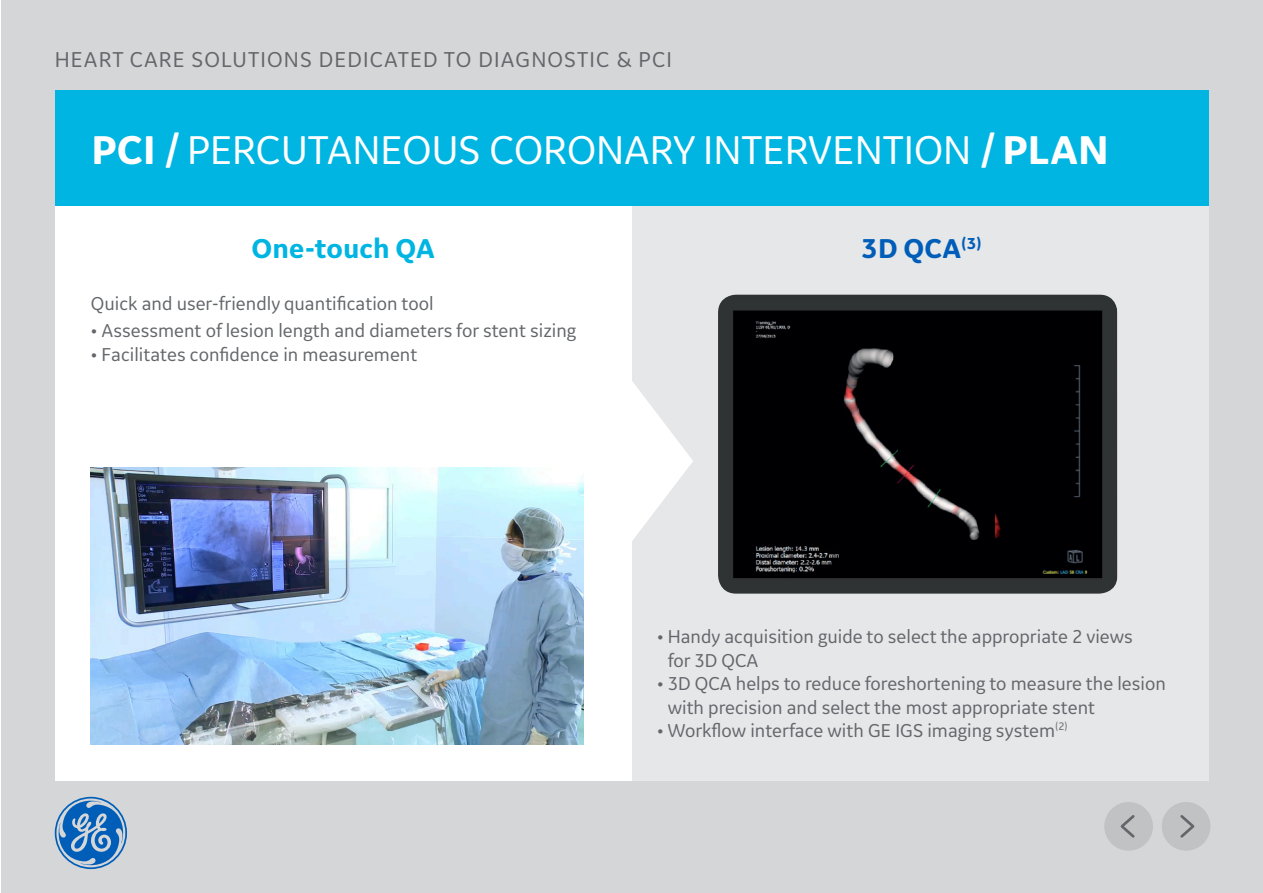
<style>
.page{position:relative;width:1263px;height:893px;background:#fff}
.page>*{position:absolute;margin:0;border:0;box-sizing:border-box;transform-origin:0 0}
.t1{font:42px "GE Inspira Sans";color:#fff}
.t2{font:700 28.5px "GE Inspira Sans";color:#00b5e2}
.t3{font:700 28.5px "GE Inspira Sans";color:#005eb8}
.t4{font:22.5px "GE Inspira Sans";letter-spacing:.05em;color:#63666a}
.t5{font:19.5px/23.4px "GE Inspira Sans";color:#63666a}
.s1{font-weight:700}
</style>
<div class="page">
<div style="left:2px;top:0;width:1261px;height:893px;background:#d5d6d8"></div>
<div style="left:55px;top:90px;width:1153px;height:116px;background:#00b5e2"></div>
<div style="left:55px;top:206px;width:576px;height:574px;background:#fff"></div>
<div style="left:632px;top:206px;width:577px;height:574px;background:#e6e7e9"></div>
<svg style="left:631px;top:380px;width:62px;height:162px"></svg>
<svg style="left:55px;top:797px;width:72px;height:72px"></svg>
<img style="left:91px;top:467px;width:492px;height:277px">
<div style="left:1104px;top:802px;width:49px;height:49px;background:#c1c2c3;border-radius:50%"></div>
<div style="left:1162px;top:802px;width:48px;height:49px;background:#c1c2c3;border-radius:50%"></div>
<svg style="left:1180px;top:815px;width:15px;height:23px"></svg>
<svg style="left:1120px;top:815px;width:15px;height:23px"></svg>
<img style="left:718px;top:295px;width:399px;height:299px">
<img style="left:745px;top:313px;width:250px;height:264px">
<p class="t4" style="left:55px;top:46px;width:619px">HEART CARE SOLUTIONS DEDICATED TO DIAGNOSTIC &amp; PCI</p>
<h1 class="t1" style="left:91px;top:124px;width:1019px"><span class="s1">PCI /</span> PERCUTANEOUS CORONARY INTERVENTION <span class="s1">/ PLAN</span></h1>
<h2 class="t2" style="left:251px;top:231px;width:185px">One-touch QA</h2>
<h2 class="t3" style="left:861px;top:231px;width:122px">3D QCA<sup>(3)</sup></h2>
<p class="t5" style="left:91px;top:291px;width:344px">Quick and user-friendly quantification tool</p>
<p class="t5" style="left:91px;top:319px;width:487px">• Assessment of lesion length and diameters for stent sizing</p>
<p class="t5" style="left:91px;top:342px;width:328px">• Facilitates confidence in measurement</p>
<p class="t5" style="left:668px;top:625px;width:467px;text-indent:-11px">• Handy acquisition guide to select the appropriate 2 views for 3D QCA</p>
<p class="t5" style="left:668px;top:671px;width:500px;text-indent:-11px">• 3D QCA helps to reduce foreshortening to measure the lesion with precision and select the most appropriate stent</p>
<p class="t5" style="left:657px;top:718px;width:412px">• Workflow interface with GE IGS imaging system<sup>(2)</sup></p>
</div>
